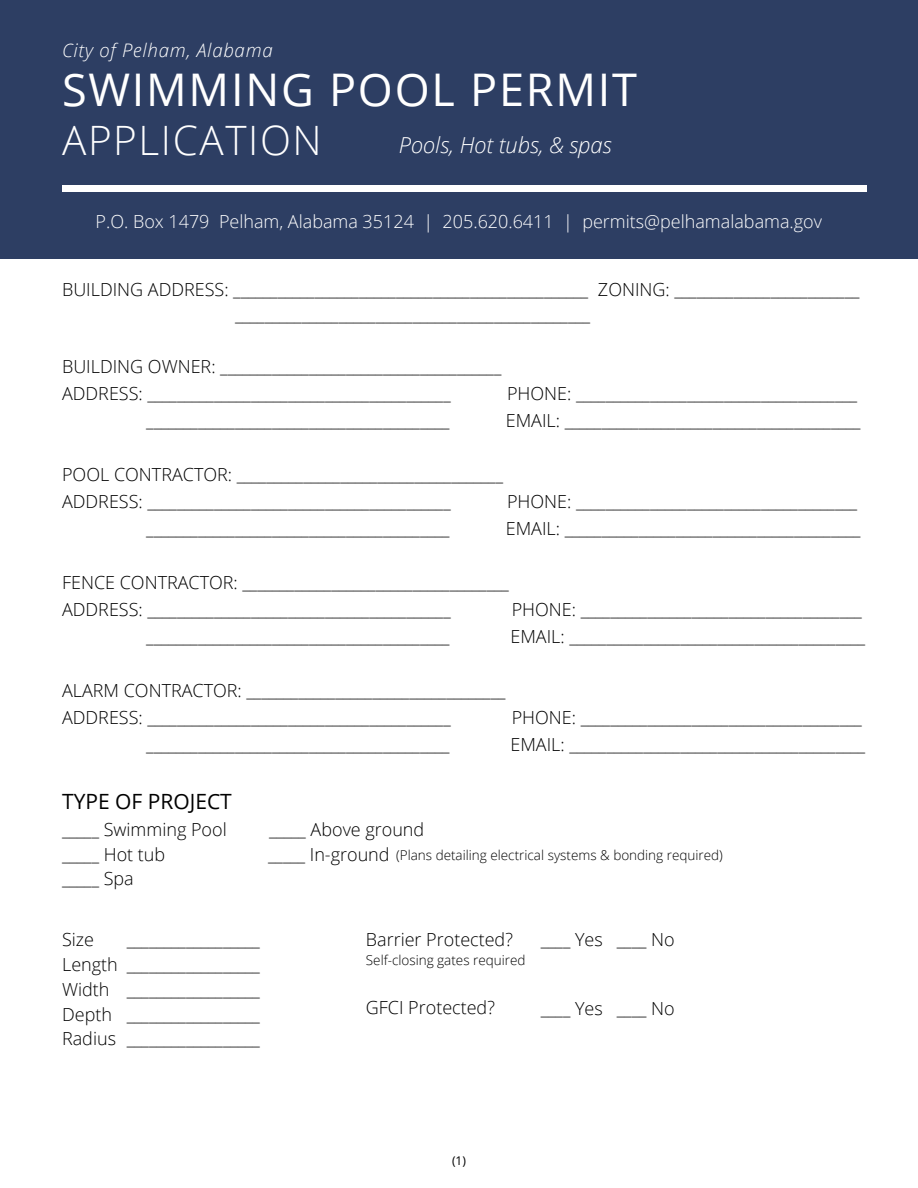
<style>
.page{position:relative;width:918px;height:1188px;background:#fff}
.page>*{position:absolute;margin:0;border:0;box-sizing:border-box;transform-origin:0 0}
.t1{font:45px "Open Sans";letter-spacing:.04em;color:#fff}
.t2{font:300 40.5px "Open Sans";letter-spacing:.04em;color:#fff}
.t3{font:italic 300 22.05px "Open Sans";color:#fff}
.t4{font:21px "Open Sans";color:#000}
.t5{font:italic 300 18.6px "Open Sans";letter-spacing:.04em;color:#fff}
.t6{font:300 18px "Open Sans";color:#000}
.t7{font:300 18px "Open Sans";color:#fff}
.t8{font:300 13.5px "Open Sans";color:#000}
.t9{font:12px "Open Sans";color:#000}
</style>
<div class="page">
<div style="left:0;top:0;width:918px;height:259px;background:#2d3e63"></div>
<div style="left:62px;top:186px;width:804px;height:6px;background:#fff"></div>
<p class="t5" style="left:62px;top:37px;width:212px">City of Pelham, Alabama</p>
<p class="t1" style="left:62px;top:58px;width:576px">SWIMMING POOL PERMIT</p>
<p class="t2" style="left:62px;top:111px;width:261px">APPLICATION</p>
<p class="t3" style="left:399px;top:129px;width:214px">Pools, Hot tubs, &amp; spas</p>
<p class="t7" style="left:96px;top:209px;width:728px">P.O. Box 1479 Pelham, Alabama 35124 | 205.620.6411 | permits@pelhamalabama.gov</p>
<p class="t6" style="left:62px;top:277px;width:799px">BUILDING ADDRESS: ________________________________________________ ZONING: _________________________</p>
<p class="t6" style="left:235px;top:301px;width:357px">________________________________________________</p>
<p class="t6" style="left:62px;top:354px;width:441px">BUILDING OWNER: ______________________________________</p>
<p class="t6" style="left:62px;top:381px;width:390px">ADDRESS: _________________________________________</p>
<p class="t6" style="left:507px;top:381px;width:352px">PHONE: ______________________________________</p>
<p class="t6" style="left:146px;top:408px;width:305px">_________________________________________</p>
<p class="t6" style="left:506px;top:408px;width:356px">EMAIL: ________________________________________</p>
<p class="t6" style="left:62px;top:462px;width:443px">POOL CONTRACTOR: ____________________________________</p>
<p class="t6" style="left:62px;top:489px;width:390px">ADDRESS: _________________________________________</p>
<p class="t6" style="left:507px;top:489px;width:352px">PHONE: ______________________________________</p>
<p class="t6" style="left:146px;top:516px;width:305px">_________________________________________</p>
<p class="t6" style="left:506px;top:516px;width:356px">EMAIL: ________________________________________</p>
<p class="t6" style="left:62px;top:570px;width:448px">FENCE CONTRACTOR: ____________________________________</p>
<p class="t6" style="left:62px;top:597px;width:390px">ADDRESS: _________________________________________</p>
<p class="t6" style="left:512px;top:597px;width:352px">PHONE: ______________________________________</p>
<p class="t6" style="left:146px;top:624px;width:305px">_________________________________________</p>
<p class="t6" style="left:510px;top:624px;width:356px">EMAIL: ________________________________________</p>
<p class="t6" style="left:62px;top:678px;width:445px">ALARM CONTRACTOR: ___________________________________</p>
<p class="t6" style="left:62px;top:705px;width:390px">ADDRESS: _________________________________________</p>
<p class="t6" style="left:512px;top:705px;width:352px">PHONE: ______________________________________</p>
<p class="t6" style="left:146px;top:732px;width:305px">_________________________________________</p>
<p class="t6" style="left:510px;top:732px;width:356px">EMAIL: ________________________________________</p>
<p class="t4" style="left:62px;top:786px;width:171px">TYPE OF PROJECT</p>
<p class="t6" style="left:62px;top:817px;width:166px">_____ Swimming Pool</p>
<p class="t6" style="left:269px;top:817px;width:157px">_____ Above ground</p>
<p class="t6" style="left:62px;top:841px;width:105px">_____ Hot tub</p>
<p class="t6" style="left:268px;top:841px;width:123px">_____ In-ground</p>
<p class="t6" style="left:62px;top:866px;width:73px">_____ Spa</p>
<p class="t8" style="left:396px;top:846px;width:328px">(Plans detailing electrical systems &amp; bonding required)</p>
<p class="t6" style="left:62px;top:927px;width:34px">Size</p>
<p class="t6" style="left:62px;top:952px;width:57px">Length</p>
<p class="t6" style="left:62px;top:977px;width:49px">Width</p>
<p class="t6" style="left:62px;top:1001px;width:51px">Depth</p>
<p class="t6" style="left:62px;top:1026px;width:55px">Radius</p>
<p class="t6" style="left:127px;top:927px;width:135px">__________________</p>
<p class="t6" style="left:127px;top:952px;width:135px">__________________</p>
<p class="t6" style="left:127px;top:977px;width:135px">__________________</p>
<p class="t6" style="left:127px;top:1001px;width:135px">__________________</p>
<p class="t6" style="left:127px;top:1026px;width:135px">__________________</p>
<p class="t6" style="left:366px;top:927px;width:149px">Barrier Protected?</p>
<p class="t8" style="left:366px;top:951px;width:161px">Self-closing gates required</p>
<p class="t6" style="left:366px;top:995px;width:131px">GFCI Protected?</p>
<p class="t6" style="left:541px;top:927px;width:135px">____ Yes ____ No</p>
<p class="t6" style="left:541px;top:996px;width:135px">____ Yes ____ No</p>
<p class="t9" style="left:452px;top:1152px;width:15px">(1)</p>
</div>
